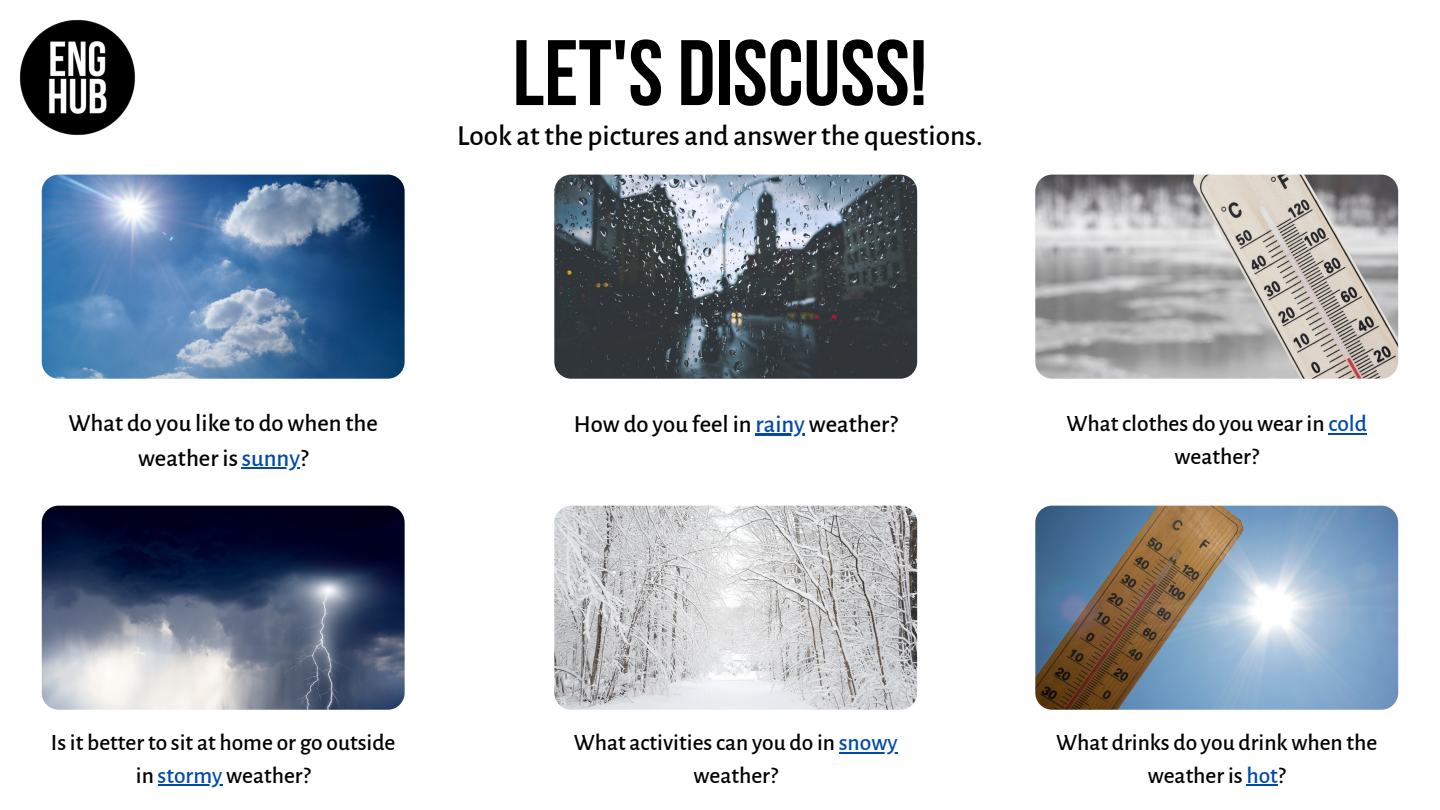
<style>
.page{position:relative;width:1440px;height:810px;background:#fff}
.page>*{position:absolute;margin:0;border:0;box-sizing:border-box;transform-origin:0 0}
.t1{font:92.7px "Bebas Neue Cyrillic";color:#000}
.t2{font:500 29.2px "Alegreya Sans";color:#000}
.t3{font:500 24.6px/34.3px "Alegreya Sans";color:#000;text-align:center}
.t4{font:500 23.4px/32.5px "Alegreya Sans";color:#000;text-align:center}
.s1{color:#004aad}
</style>
<div class="page">
<img style="left:19px;top:19px;width:116px;height:116px">
<img style="left:42px;top:175px;width:363px;height:204px;border-radius:17px">
<hr style="left:242px;top:467px;width:58px;height:2px;background:#004aad">
<img style="left:554px;top:175px;width:363px;height:204px;border-radius:17px">
<img style="left:42px;top:506px;width:363px;height:204px;border-radius:17px">
<img style="left:554px;top:506px;width:363px;height:204px;border-radius:17px">
<img style="left:1035px;top:506px;width:363px;height:204px;border-radius:17px">
<img style="left:1035px;top:175px;width:363px;height:204px;border-radius:17px">
<hr style="left:756px;top:433px;width:49px;height:3px;background:#004aad">
<hr style="left:158px;top:784px;width:64px;height:2px;background:#004aad">
<hr style="left:839px;top:752px;width:59px;height:2px;background:#004aad">
<hr style="left:1246px;top:784px;width:32px;height:2px;background:#004aad">
<hr style="left:1328px;top:433px;width:39px;height:2px;background:#004aad">
<p class="t1" style="left:513px;top:36px;width:416px">LET'S DISCUSS!</p>
<p class="t2" style="left:457px;top:122px;width:527px">Look at the pictures and answer the questions.</p>
<p class="t3" style="left:69px;top:407px;width:311px">What do you like to do when the weather is <span class="s1">sunny</span>?</p>
<p class="t3" style="left:574px;top:407px;width:325px">How do you feel in <span class="s1">rainy</span> weather?</p>
<p class="t4" style="left:1067px;top:408px;width:302px">What clothes do you wear in <span class="s1">cold </span>weather?</p>
<p class="t4" style="left:51px;top:727px;width:346px">Is it better to sit at home or go outside in <span class="s1">stormy</span> weather?</p>
<p class="t4" style="left:574px;top:727px;width:325px">What activities can you do in <span class="s1">snowy </span>weather?</p>
<p class="t4" style="left:1056px;top:727px;width:323px">What drinks do you drink when the weather is <span class="s1">hot</span>?</p>
</div>
